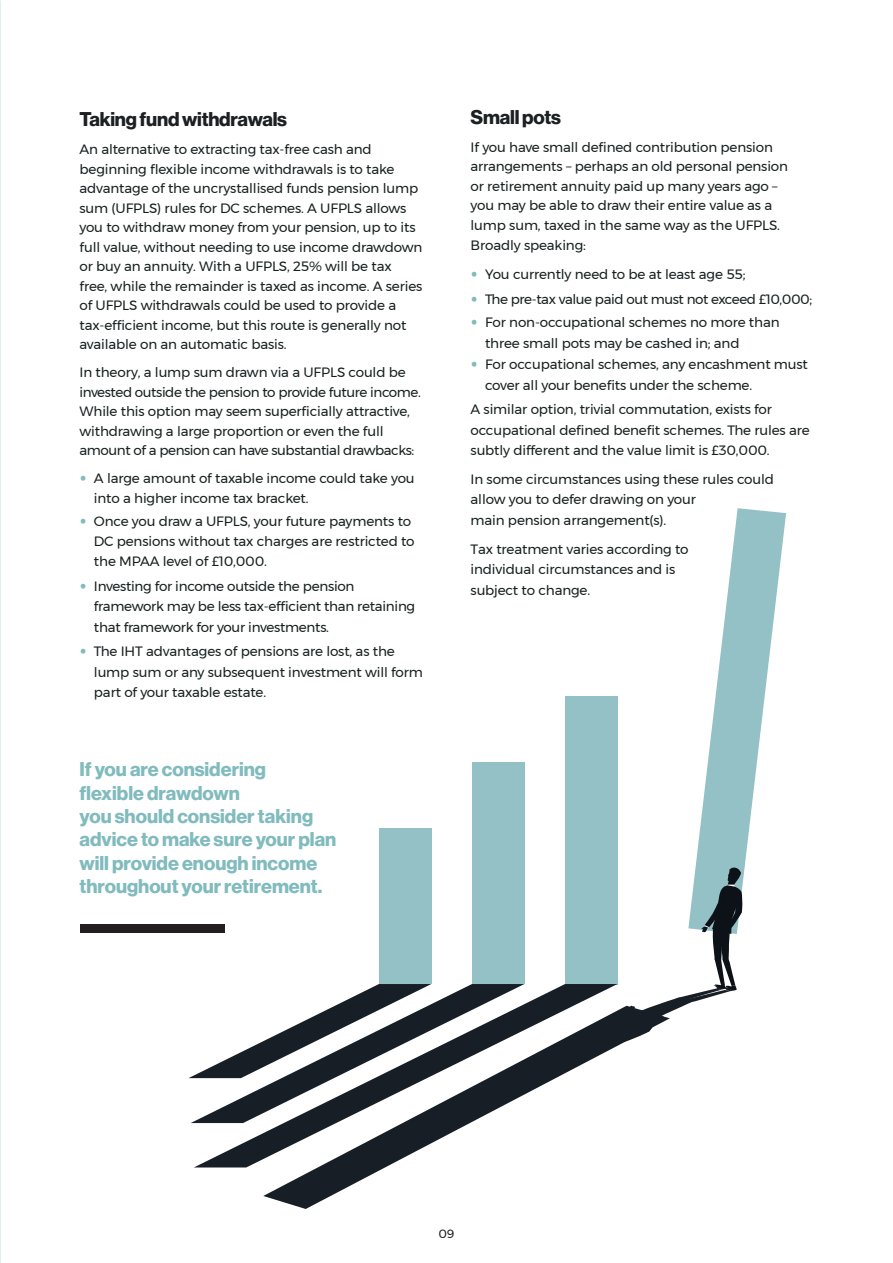
<style>
.page{position:relative;width:893px;height:1263px;background:#fff}
.page>*{position:absolute;margin:0;border:0;box-sizing:border-box;transform-origin:0 0}
.t1{font:19.5px/23.4px "N Haas Grotesk DS Pro 75 Bd";color:#81bbbe}
.t2{font:19.5px "N Haas Grotesk DS Pro 75 Bd";letter-spacing:-.01em;color:#1c2023}
.t3{font:13.5px/19.5px "Montserrat";letter-spacing:-.01em;color:#172020}
.t4{font:13.5px "Montserrat";letter-spacing:-.03em;color:#172020}
.t5{font:12px "Montserrat";color:#231f20}
.s1{font-size:28.5px;color:#81bbbe}
</style>
<div class="page">
<svg style="left:263px;top:1167px;width:123px;height:42px"></svg>
<svg style="left:617px;top:508px;width:169px;height:538px"></svg>
<div style="left:565px;top:696px;width:52px;height:288px;background:#93c1c6"></div>
<div style="left:472px;top:762px;width:52px;height:222px;background:#93c1c6"></div>
<div style="left:379px;top:828px;width:52px;height:156px;background:#93c1c6"></div>
<svg style="left:194px;top:984px;width:423px;height:183px"></svg>
<svg style="left:191px;top:984px;width:333px;height:139px"></svg>
<svg style="left:189px;top:984px;width:242px;height:94px"></svg>
<div style="left:80px;top:924px;width:144px;height:8px;background:#231f20"></div>
<h1 class="t2" style="left:80px;top:108px;width:209px">Taking fund withdrawals</h1>
<p class="t3" style="left:80px;top:139px;width:344px">An alternative to extracting tax-free cash and beginning flexible income withdrawals is to take advantage of the uncrystallised funds pension lump sum (UFPLS) rules for DC schemes. A UFPLS allows you to withdraw money from your pension, up to its full value, without needing to use income drawdown or buy an annuity. With a UFPLS, 25% will be tax free, while the remainder is taxed as income. A series of UFPLS withdrawals could be used to provide a tax-efficient income, but this route is generally not available on an automatic basis.</p>
<p class="t3" style="left:80px;top:362px;width:343px">In theory, a lump sum drawn via a UFPLS could be invested outside the pension to provide future income.<br>While this option may seem superficially attractive, withdrawing a large proportion or even the full amount of a pension can have substantial drawbacks:</p>
<p class="t3" style="left:80px;top:468px;width:337px"><span class="s1">•</span> A large amount of taxable income could take you</p>
<p class="t3" style="left:94px;top:488px;width:216px">into a higher income tax bracket.</p>
<p class="t3" style="left:80px;top:512px;width:333px"><span class="s1">•</span> Once you draw a UFPLS, your future payments to</p>
<p class="t3" style="left:94px;top:531px;width:322px">DC pensions without tax charges are restricted to</p>
<p class="t3" style="left:94px;top:551px;width:175px">the MPAA level of £10,000.</p>
<p class="t3" style="left:94px;top:576px;width:323px;line-height:20.4px;text-indent:-14px"><span class="s1">•</span> Investing for income outside the pension framework may be less tax-efficient than retaining</p>
<p class="t3" style="left:94px;top:617px;width:237px">that framework for your investments.</p>
<p class="t3" style="left:80px;top:642px;width:317px"><span class="s1">•</span> The IHT advantages of pensions are lost, as the</p>
<p class="t3" style="left:94px;top:662px;width:330px">lump sum or any subsequent investment will form</p>
<p class="t3" style="left:94px;top:682px;width:174px">part of your taxable estate.</p>
<p class="t1" style="left:80px;top:758px;width:188px">If you are considering</p>
<p class="t1" style="left:80px;top:781px;width:162px">flexible drawdown</p>
<p class="t1" style="left:80px;top:805px;width:258px">you should consider taking advice to make sure your plan will provide enough income throughout your retirement.</p>
<p class="t2" style="left:471px;top:106px;width:92px">Small pots</p>
<p class="t3" style="left:471px;top:137px;width:319px">If you have small defined contribution pension arrangements – perhaps an old personal pension</p>
<p class="t3" style="left:471px;top:176px;width:309px">or retirement annuity paid up many years ago –</p>
<p class="t3" style="left:471px;top:196px;width:303px">you may be able to draw their entire value as a</p>
<p class="t3" style="left:471px;top:215px;width:311px">lump sum, taxed in the same way as the UFPLS.</p>
<p class="t3" style="left:471px;top:236px;width:117px">Broadly speaking:</p>
<p class="t3" style="left:471px;top:264px;width:276px"><span class="s1">•</span> You currently need to be at least age 55;</p>
<p class="t4" style="left:471px;top:289px;width:343px"><span class="s1">•</span> The pre-tax value paid out must not exceed £10,000;</p>
<p class="t3" style="left:471px;top:312px;width:310px"><span class="s1">•</span> For non-occupational schemes no more than</p>
<p class="t3" style="left:485px;top:333px;width:256px">three small pots may be cashed in; and</p>
<p class="t3" style="left:471px;top:355px;width:339px"><span class="s1">•</span> For occupational schemes, any encashment must</p>
<p class="t3" style="left:485px;top:375px;width:269px">cover all your benefits under the scheme.</p>
<p class="t3" style="left:471px;top:399px;width:341px;line-height:20.4px">A similar option, trivial commutation, exists for occupational defined benefit schemes. The rules are subtly different and the value limit is £30,000.</p>
<p class="t3" style="left:471px;top:469px;width:305px">In some circumstances using these rules could</p>
<p class="t3" style="left:471px;top:490px;width:227px">allow you to defer drawing on your</p>
<p class="t3" style="left:471px;top:510px;width:197px">main pension arrangement(s).</p>
<p class="t3" style="left:471px;top:539px;width:220px">Tax treatment varies according to</p>
<p class="t3" style="left:471px;top:559px;width:206px">individual circumstances and is</p>
<p class="t3" style="left:471px;top:580px;width:121px">subject to change.</p>
<p class="t5" style="left:438px;top:1224px;width:18px">09</p>
</div>
